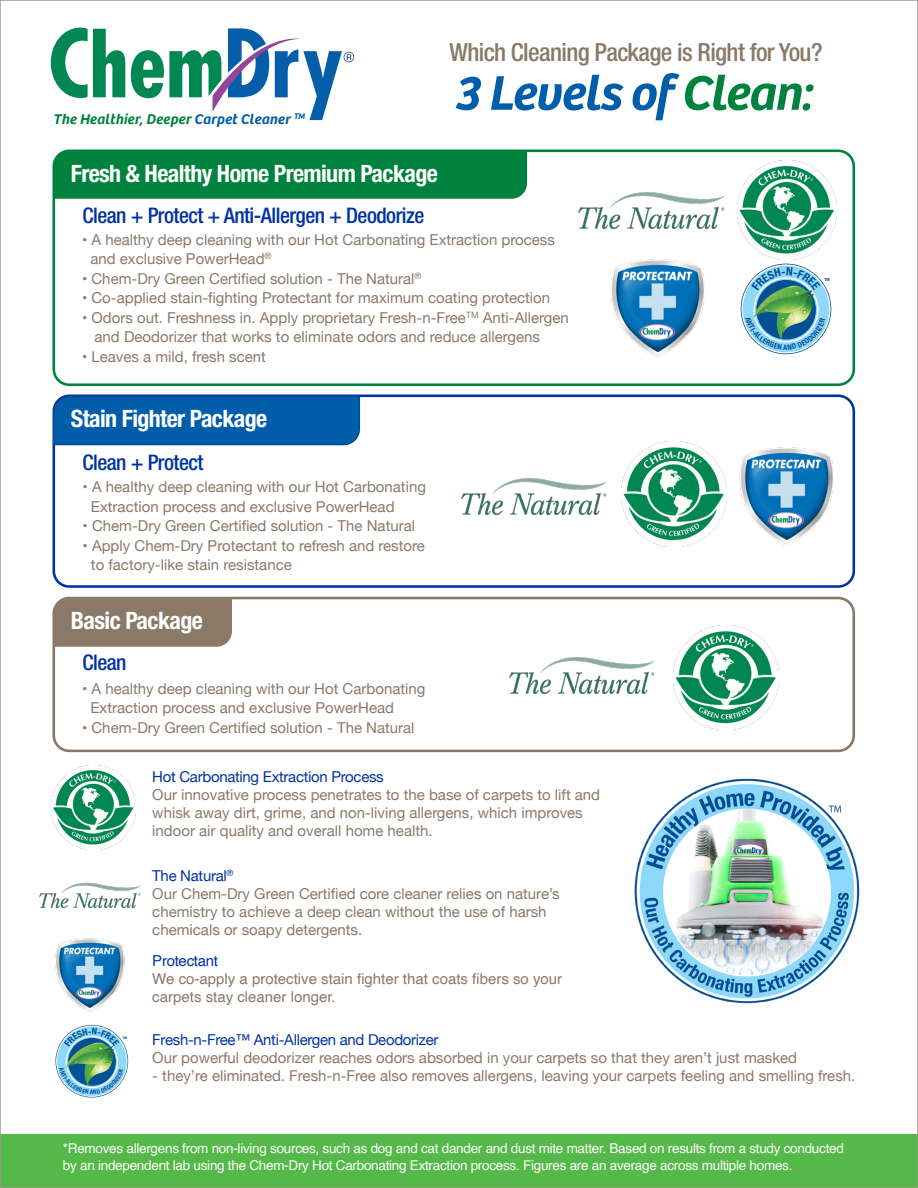
<style>
.page{position:relative;width:918px;height:1188px;background:#fff}
.page>*{position:absolute;margin:0;border:0;box-sizing:border-box;transform-origin:0 0}
.t1{font:italic 600 50.4px "Bree";letter-spacing:-.02em;color:#005daa}
.t2{font:500 condensed 25.05px "Helvetica Neue";letter-spacing:-.025em;color:#8a7967}
.t3{font:700 condensed 24px "Helvetica Neue";letter-spacing:-.025em;color:#fff}
.t4{font:500 condensed 21.45px "Helvetica Neue";letter-spacing:-.025em;color:#0033a1}
.t5{font:15px/19.5px "Helvetica Neue";color:#8a7967}
.t6{font:15px/18px "Helvetica";color:#8a7967}
.t7{font:15px "Helvetica Neue";letter-spacing:-.02em;color:#0033a1}
.t8{font:15px "Helvetica";letter-spacing:-.02em;color:#0033a1}
.t9{font:italic 600 14.55px "Bree";letter-spacing:.01em;color:#00823f}
.t10{font:13.5px/16.5px "Helvetica";letter-spacing:-.02em;color:#fff}
.t11{font:700 condensed 4.2px "Helvetica Neue";color:#004e96;scale:1.04 1}
.t12{font:700 condensed 3.45px "Helvetica Neue";color:#004e96;scale:1.04 1}
.s1{color:#005daa}
.s2{color:#00823f}
.s3{color:#0033a1}
</style>
<div class="page">
<div style="left:0;top:1134px;width:918px;height:54px;background:#54b948"></div>
<div style="left:53px;top:395px;width:802px;height:193px;border:3px solid #0033a1;border-radius:16px"></div>
<div style="left:53px;top:597px;width:802px;height:155px;border:3px solid #8a7967;border-radius:16px"></div>
<svg style="left:52px;top:395px;width:309px;height:51px;background:#065faa"></svg>
<div style="left:54px;top:599px;width:178px;height:48px;background:#8a7967"></div>
<div style="left:53px;top:150px;width:802px;height:236px;border:3px solid #00823f;border-radius:16px"></div>
<div style="left:54px;top:151px;width:473px;height:48px;background:#00823f"></div>
<img style="left:55px;top:938px;width:70px;height:74px">
<img style="left:51px;top:765px;width:85px;height:84px">
<img style="left:39px;top:882px;width:102px;height:26px">
<img style="left:634px;top:778px;width:226px;height:226px">
<img style="left:665px;top:809px;width:166px;height:166px;border-radius:83px">
<img style="left:674px;top:625px;width:104px;height:105px">
<img style="left:509px;top:657px;width:146px;height:36px">
<img style="left:622px;top:442px;width:104px;height:105px">
<img style="left:461px;top:478px;width:146px;height:36px">
<img style="left:739px;top:447px;width:95px;height:99px">
<img style="left:738px;top:160px;width:99px;height:99px">
<img style="left:579px;top:192px;width:145px;height:36px">
<img style="left:610px;top:259px;width:95px;height:99px">
<svg style="left:51px;top:28px;width:303px;height:92px"></svg>
<svg style="left:56px;top:1025px;width:72px;height:73px"></svg>
<svg style="left:741px;top:264px;width:90px;height:90px"></svg>
<p class="t9" style="left:54px;top:108px;width:253px">The Healthier, Deeper <span class="s1">Carpet Cleaner</span> <sup>TM</sup></p>
<h2 class="t2" style="left:450px;top:37px;width:374px">Which Cleaning Package is Right for You?</h2>
<h1 class="t1" style="left:456px;top:54px;width:360px">3 Levels of <span class="s2">Clean:</span></h1>
<h3 class="t3" style="left:71px;top:159px;width:368px">Fresh &amp; Healthy Home Premium Package</h3>
<h3 class="t4" style="left:83px;top:202px;width:343px">Clean + Protect + Anti-Allergen + Deodorize</h3>
<p class="t5" style="left:90px;top:230px;width:466px;text-indent:-8px">• A healthy deep cleaning with our Hot Carbonating Extraction process and exclusive PowerHead<sup>®</sup></p>
<p class="t5" style="left:82px;top:269px;width:341px">• Chem-Dry Green Certified solution - The Natural<sup>®</sup></p>
<p class="t5" style="left:82px;top:289px;width:470px">• Co-applied stain-fighting Protectant for maximum coating protection</p>
<p class="t5" style="left:95px;top:308px;width:476px;text-indent:-13px">• Odors out. Freshness in. Apply proprietary Fresh-n-Free<sup>TM</sup> Anti-Allergen and Deodorizer that works to eliminate odors and reduce allergens</p>
<p class="t5" style="left:82px;top:347px;width:185px">• Leaves a mild, fresh scent</p>
<h3 class="t3" style="left:71px;top:404px;width:198px">Stain Fighter Package</h3>
<h3 class="t4" style="left:83px;top:449px;width:122px">Clean + Protect</h3>
<p class="t5" style="left:91px;top:478px;width:337px;text-indent:-8px">• A healthy deep cleaning with our Hot Carbonating<br>Extraction process and exclusive PowerHead</p>
<p class="t5" style="left:83px;top:517px;width:334px">• Chem-Dry Green Certified solution - The Natural</p>
<p class="t5" style="left:91px;top:537px;width:335px;text-indent:-8px">• Apply Chem-Dry Protectant to refresh and restore to factory-like stain resistance</p>
<h3 class="t3" style="left:71px;top:606px;width:133px">Basic Package</h3>
<h3 class="t4" style="left:83px;top:650px;width:46px">Clean</h3>
<p class="t5" style="left:90px;top:679px;width:337px;text-indent:-8px">• A healthy deep cleaning with our Hot Carbonating<br>Extraction process and exclusive PowerHead</p>
<p class="t5" style="left:82px;top:718px;width:334px">• Chem-Dry Green Certified solution - The Natural</p>
<p class="t11" style="left:824px;top:276px;width:7px">TM</p>
<p class="t12" style="left:123px;top:1035px;width:6px">TM</p>
<p class="t7" style="left:152px;top:766px;width:233px">Hot Carbonating Extraction Process</p>
<p class="t5" style="left:152px;top:786px;width:449px;line-height:18px">Our innovative process penetrates to the base of carpets to lift and whisk away dirt, grime, and non-living allergens, which improves indoor air quality and overall home health.</p>
<p class="t5" style="left:152px;top:868px;width:409px;line-height:18px"><span class="s3">The Natural</span><sup>®<br></sup>Our Chem-Dry Green Certified core cleaner relies on nature’s chemistry to achieve a deep clean without the use of harsh chemicals or soapy detergents.</p>
<p class="t8" style="left:152px;top:949px;width:67px">Protectant</p>
<p class="t6" style="left:152px;top:970px;width:411px">We co-apply a protective stain fighter that coats fibers so your carpets stay cleaner longer.</p>
<p class="t7" style="left:152px;top:1029px;width:288px">Fresh-n-Free™ Anti-Allergen and Deodorizer</p>
<p class="t5" style="left:152px;top:1049px;width:646px">Our powerful deodorizer reaches odors absorbed in your carpets so that they aren’t just masked</p>
<p class="t5" style="left:152px;top:1067px;width:705px">- they’re eliminated. Fresh-n-Free also removes allergens, leaving your carpets feeling and smelling fresh.</p>
<p class="t10" style="left:63px;top:1141px;width:783px">*Removes allergens from non-living sources, such as dog and cat dander and dust mite matter. Based on results from a study conducted by an independent lab using the Chem-Dry Hot Carbonating Extraction process. Figures are an average across multiple homes.</p>
</div>
